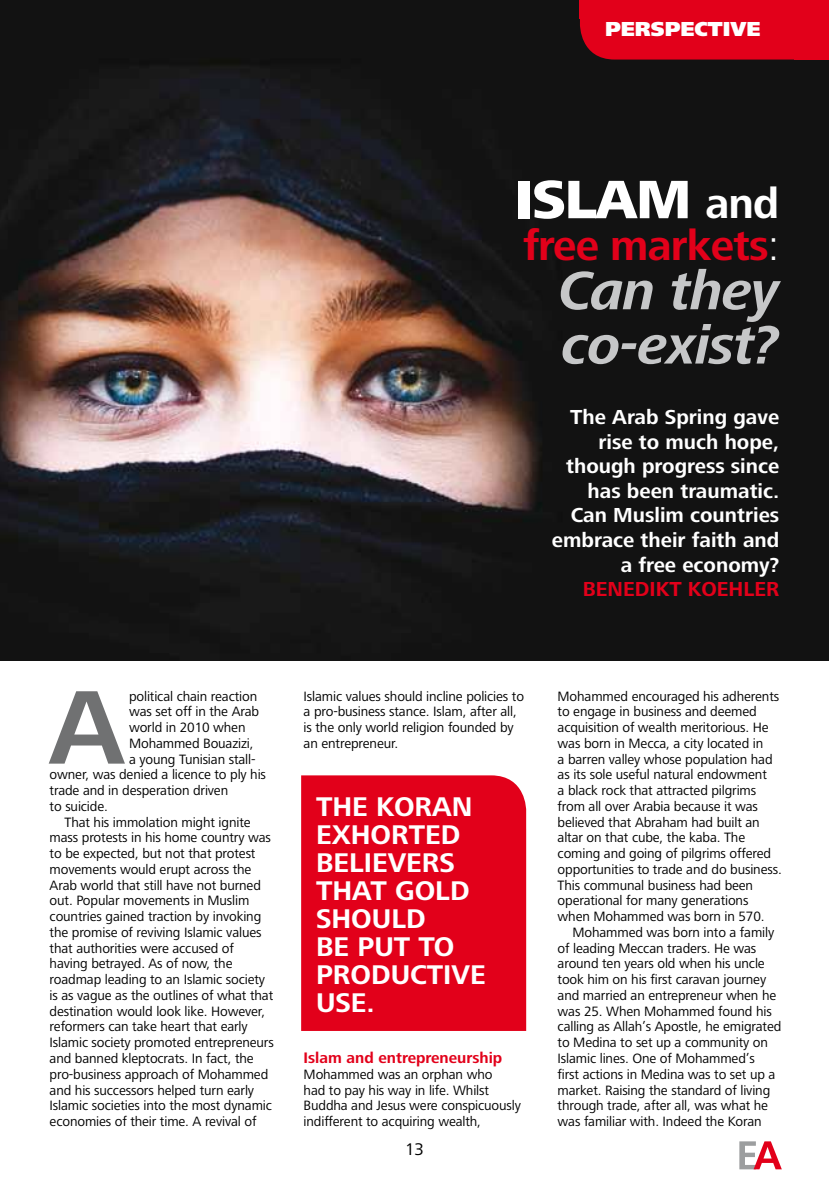
<style>
.page{position:relative;width:829px;height:1191px;background:#fff}
.page>*{position:absolute;margin:0;border:0;box-sizing:border-box;transform-origin:0 0}
.t1{font:700 108.5px "Frutiger Next LT";color:#707172}
.t2{font:italic 700 56px/54.2px "Frutiger Next LT";letter-spacing:-.02em;color:#c6c7c8}
.t3{font:800 56px "Frutiger Next LT";letter-spacing:-.02em;color:#fff}
.t4{font:700 43.75px "Frutiger Next LT";color:#e2001a}
.t5{font:700 28px/28px "Frutiger Next LT";color:#fff}
.t6{font:700 21px/24.5px "Frutiger Next LT";color:#fff;text-align:right}
.t7{font:700 21px "Frutiger Next LT";color:#e2001a}
.t8{font:900 21px "Frutiger Next LT";color:#fff}
.t9{font:17.5px "Frutiger Next LT";color:#000}
.t10{font:700 15.75px "Frutiger Next LT";color:#e2001a}
.t11{font:14px/15.8px "Frutiger Next LT";letter-spacing:-.01em;color:#000}
.s1{font-weight:700;font-size:43.75px}
.s2{font-weight:300;color:#fff}
</style>
<div class="page">
<img style="left:0;top:0;width:828px;height:660px">
<svg style="left:739px;top:1141px;width:42px;height:28px"></svg>
<div style="left:580px;top:0;width:248px;height:60px;background:#e2001a"></div>
<div style="left:301px;top:775px;width:225px;height:256px;background:#e2001a"></div>
<h3 class="t8" style="left:605px;top:17px;width:157px">PERSPECTIVE</h3>
<h2 class="t3" style="left:515px;top:168px;width:265px">ISLAM <span class="s1">and</span></h2>
<h3 class="t4" style="left:523px;top:221px;width:257px">free markets<span class="s2">:</span></h3>
<h2 class="t2" style="left:559px;top:263px;width:222px">Can they co-exist?</h2>
<h3 class="t6" style="left:552px;top:405px;width:229px">The Arab Spring gave rise to much hope, though progress since has been traumatic.<br>Can Muslim countries embrace their faith and a free economy?</h3>
<h3 class="t7" style="left:582px;top:577px;width:198px">Benedikt Koehler</h3>
<p class="t11" style="left:129px;top:688px;width:130px">political chain reaction</p>
<p class="t11" style="left:129px;top:704px;width:131px">was set off in the Arab</p>
<p class="t11" style="left:129px;top:719px;width:118px">world in 2010 when</p>
<p class="t11" style="left:129px;top:735px;width:126px">Mohammed Bouazizi,</p>
<p class="t11" style="left:129px;top:751px;width:128px">a young Tunisian stall-</p>
<p class="t11" style="left:50px;top:767px;width:218px">owner, was denied a licence to ply his</p>
<p class="t11" style="left:50px;top:782px;width:180px">trade and in desperation driven</p>
<p class="t11" style="left:50px;top:798px;width:60px">to suicide.</p>
<p class="t11" style="left:64px;top:814px;width:188px">That his immolation might ignite</p>
<p class="t11" style="left:50px;top:830px;width:223px">mass protests in his home country was</p>
<p class="t11" style="left:50px;top:845px;width:207px">to be expected, but not that protest</p>
<p class="t11" style="left:50px;top:861px;width:203px">movements would erupt across the</p>
<p class="t11" style="left:50px;top:877px;width:213px">Arab world that still have not burned</p>
<p class="t11" style="left:50px;top:893px;width:201px">out. Popular movements in Muslim</p>
<p class="t11" style="left:50px;top:908px;width:213px">countries gained traction by invoking</p>
<p class="t11" style="left:50px;top:924px;width:213px">the promise of reviving Islamic values</p>
<p class="t11" style="left:50px;top:940px;width:186px">that authorities were accused of</p>
<p class="t11" style="left:50px;top:956px;width:184px">having betrayed. As of now, the</p>
<p class="t11" style="left:50px;top:971px;width:217px">roadmap leading to an Islamic society</p>
<p class="t11" style="left:50px;top:987px;width:225px">is as vague as the outlines of what that</p>
<p class="t11" style="left:50px;top:1003px;width:217px">destination would look like. However,</p>
<p class="t11" style="left:50px;top:1019px;width:199px">reformers can take heart that early</p>
<p class="t11" style="left:50px;top:1034px;width:226px">Islamic society promoted entrepreneurs</p>
<p class="t11" style="left:50px;top:1050px;width:206px">and banned kleptocrats. In fact, the</p>
<p class="t11" style="left:50px;top:1066px;width:220px">pro-business approach of Mohammed</p>
<p class="t11" style="left:50px;top:1082px;width:206px">and his successors helped turn early</p>
<p class="t11" style="left:50px;top:1097px;width:224px">Islamic societies into the most dynamic</p>
<p class="t11" style="left:50px;top:1113px;width:208px">economies of their time. A revival of</p>
<h1 class="t1" style="left:49px;top:667px;width:77px">A</h1>
<p class="t11" style="left:303px;top:688px;width:222px">Islamic values should incline policies to a pro-business stance. Islam, after all, is the only world religion founded by an entrepreneur.</p>
<h3 class="t5" style="left:316px;top:792px;width:171px">The Koran exhorted<br>Believers that gold should<br>be put to productive use.</h3>
<p class="t10" style="left:303px;top:1049px;width:200px">Islam and entrepreneurship</p>
<p class="t11" style="left:303px;top:1066px;width:219px">Mohammed was an orphan who<br>had to pay his way in life. Whilst<br>Buddha and Jesus were conspicuously indifferent to acquiring wealth,</p>
<p class="t9" style="left:405px;top:1139px;width:20px">13</p>
<p class="t11" style="left:557px;top:688px;width:226px">Mohammed encouraged his adherents to engage in business and deemed acquisition of wealth meritorious. He was born in Mecca, a city located in<br>a barren valley whose population had as its sole useful natural endowment<br>a black rock that attracted pilgrims from all over Arabia because it was believed that Abraham had built an altar on that cube, the kaba. The coming and going of pilgrims offered opportunities to trade and do business.<br>This communal business had been operational for many generations when Mohammed was born in 570.</p>
<p class="t11" style="left:557px;top:924px;width:225px;text-indent:15px">Mohammed was born into a family of leading Meccan traders. He was around ten years old when his uncle took him on his first caravan journey and married an entrepreneur when he was 25. When Mohammed found his calling as Allah’s Apostle, he emigrated to Medina to set up a community on Islamic lines. One of Mohammed’s<br>first actions in Medina was to set up a market. Raising the standard of living through trade, after all, was what he was familiar with. Indeed the Koran</p>
</div>
